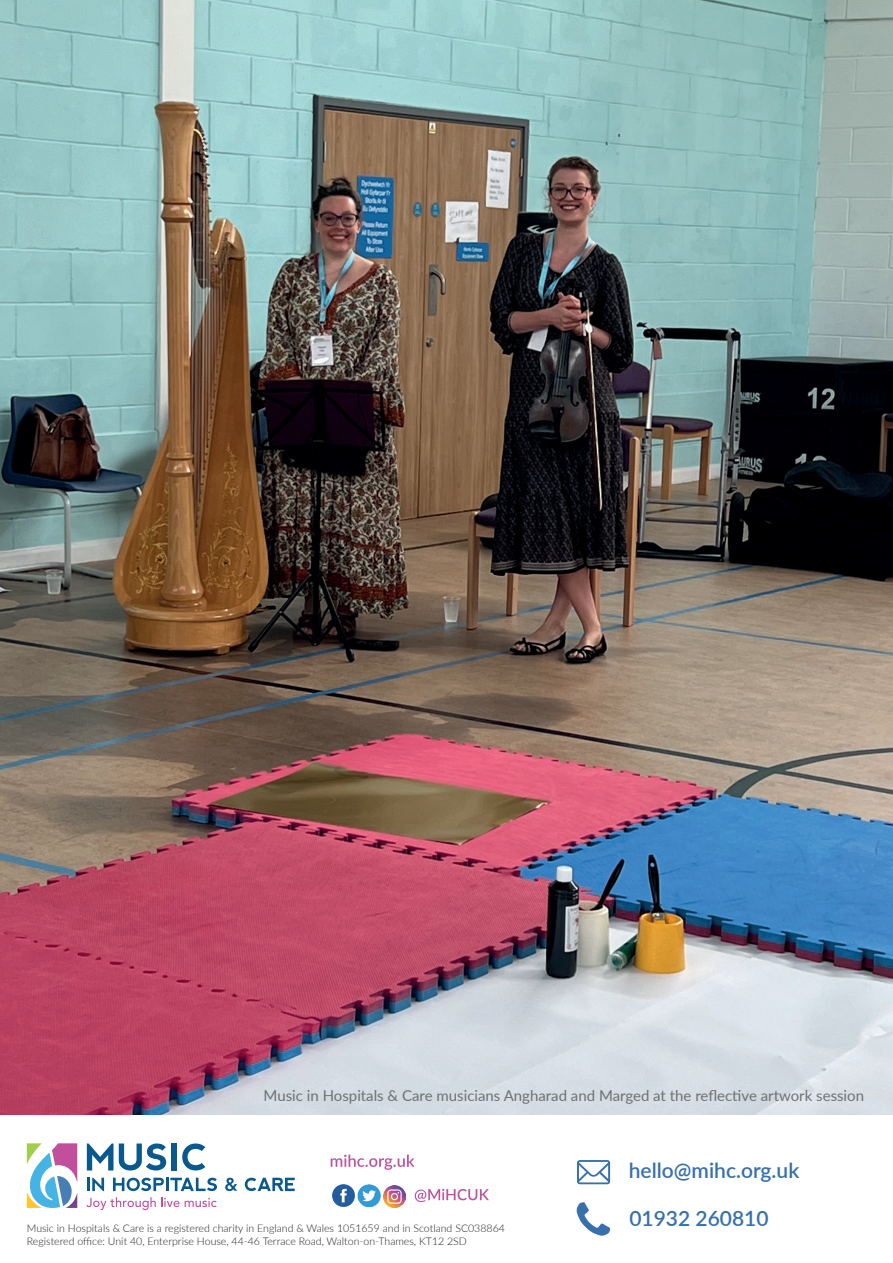
<style>
.page{position:relative;width:893px;height:1263px;background:#fff}
.page>*{position:absolute;margin:0;border:0;box-sizing:border-box;transform-origin:0 0}
.t1{font:600 21px "Lato";color:#3870ac}
.t2{font:15px "Lato";color:#6d7172}
.t3{font:300 10.5px/12.8px "Lato";color:#231f20}
</style>
<div class="page">
<img style="left:0;top:0;width:893px;height:1114px">
<img style="left:332px;top:1184px;width:23px;height:23px">
<img style="left:357px;top:1184px;width:24px;height:24px">
<img style="left:384px;top:1185px;width:22px;height:22px">
<svg style="left:331px;top:1154px;width:83px;height:16px"></svg>
<svg style="left:415px;top:1189px;width:74px;height:13px"></svg>
<svg style="left:87px;top:1178px;width:17px;height:13px"></svg>
<svg style="left:113px;top:1178px;width:104px;height:13px"></svg>
<svg style="left:245px;top:1178px;width:50px;height:13px"></svg>
<svg style="left:225px;top:1178px;width:12px;height:13px"></svg>
<svg style="left:87px;top:1143px;width:26px;height:27px"></svg>
<svg style="left:119px;top:1143px;width:47px;height:27px"></svg>
<div style="left:172px;top:1143px;width:5px;height:27px;background:#09588e"></div>
<svg style="left:182px;top:1143px;width:23px;height:27px"></svg>
<svg style="left:86px;top:1197px;width:131px;height:13px"></svg>
<svg style="left:27px;top:1143px;width:50px;height:65px"></svg>
<svg style="left:577px;top:1160px;width:33px;height:24px"></svg>
<svg style="left:577px;top:1202px;width:33px;height:34px"></svg>
<h2 class="t2" style="left:264px;top:1084px;width:602px">Music in Hospitals &amp; Care musicians Angharad and Marged at the re昀氀ec琀椀ve artwork session</h2>
<p class="t3" style="left:27px;top:1223px;width:480px">Music in Hospitals &amp; Care is a registered charity in England &amp; Wales 1051659 and in Scotland SC038864<br>Registered o昀케ce: Unit 40, Enterprise House, 44-46 Terrace Road, Walton-on-Thames, KT12 2SD</p>
<h1 class="t1" style="left:629px;top:1155px;width:172px">hello@mihc.org.uk</h1>
<h1 class="t1" style="left:629px;top:1203px;width:141px">01932 260810</h1>
</div>
